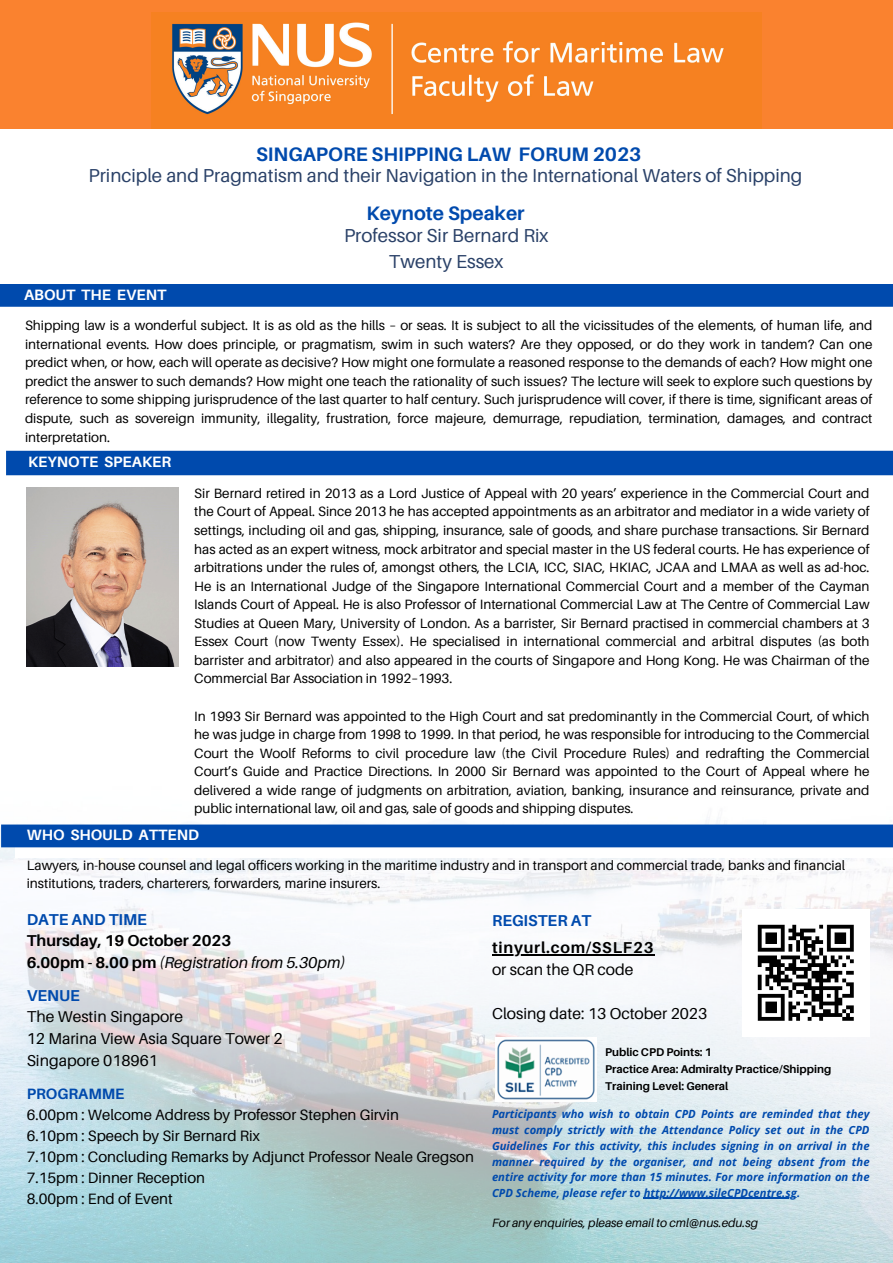
<style>
.page{position:relative;width:893px;height:1263px;background:#fff}
.page>*{position:absolute;margin:0;border:0;box-sizing:border-box;transform-origin:0 0}
.t1{font:700 19.5px "Aileron";color:#004aad}
.t2{font:18.75px "Aileron";color:#2a4168}
.t3{font:15.75px "Aileron";color:#000}
.t4{font:italic 15.75px "Aileron";color:#000}
.t5{font:700 15.75px "Aileron";color:#004aad}
.t6{font:700 15.75px "Aileron";color:#000}
.t7{font:700 15.75px "Aileron";letter-spacing:.05em;color:#000}
.t8{font:15px "Aileron";color:#000}
.t9{font:700 15px "Aileron";color:#fff}
.t10{font:700 15px "Aileron";color:#004aad}
.t11{font:13.5px/18.6px "Aileron";color:#000;text-align:justify}
.t12{font:italic 12px "Aileron";color:#000}
.t13{font:italic 700 11.25px/15.8px "Open Sans";color:#004aad;text-align:justify}
.t14{font:700 11.25px "Aileron";color:#000}
.s1{font-weight:700;font-style:normal}
</style>
<div class="page">
<img style="left:0;top:820px;width:893px;height:443px">
<div style="left:0;top:0;width:893px;height:129px;background:#fa822f"></div>
<img style="left:151px;top:12px;width:610px;height:117px">
<div style="left:0;top:284px;width:893px;height:23px;background:#004aad"></div>
<div style="left:16px;top:839px;width:877px;height:19px;background:#fff"></div>
<div style="left:1px;top:824px;width:892px;height:23px;background:#004aad"></div>
<img style="left:495px;top:1037px;width:102px;height:64px">
<img style="left:742px;top:909px;width:127px;height:127px">
<img style="left:27px;top:487px;width:151px;height:179px">
<div style="left:6px;top:451px;width:887px;height:24px;background:#004aad"></div>
<hr style="left:492px;top:954px;width:162px;height:2px;background:#000">
<hr style="left:644px;top:1198px;width:153px;height:1px;background:#004aad">
<p class="t1" style="left:256px;top:142px;width:387px">SINGAPORE SHIPPING LAW FORUM 2023</p>
<p class="t2" style="left:88px;top:163px;width:715px">Principle and Pragmatism and their Navigation in the International Waters of Shipping</p>
<p class="t1" style="left:366px;top:201px;width:160px">Keynote Speaker</p>
<p class="t2" style="left:344px;top:224px;width:206px">Professor Sir Bernard Rix</p>
<p class="t2" style="left:389px;top:249px;width:116px">Twenty Essex</p>
<p class="t9" style="left:24px;top:286px;width:144px">ABOUT THE EVENT</p>
<p class="t11" style="left:25px;top:316px;width:849px">Shipping law is a wonderful subject. It is as old as the hills – or seas. It is subject to all the vicissitudes of the elements, of human life, and international events. How does principle, or pragmatism, swim in such waters? Are they opposed, or do they work in tandem? Can one predict when, or how, each will operate as decisive? How might one formulate a reasoned response to the demands of each? How might one predict the answer to such demands? How might one teach the rationality of such issues? The lecture will seek to explore such questions by reference to some shipping jurisprudence of the last quarter to half century. Such jurisprudence will cover, if there is time, significant areas of dispute, such as sovereign immunity, illegality, frustration, force majeure, demurrage, repudiation, termination, damages, and contract interpretation.</p>
<p class="t9" style="left:28px;top:452px;width:145px">KEYNOTE SPEAKER</p>
<p class="t11" style="left:194px;top:483px;width:677px">Sir Bernard retired in 2013 as a Lord Justice of Appeal with 20 years’ experience in the Commercial Court and the Court of Appeal. Since 2013 he has accepted appointments as an arbitrator and mediator in a wide variety of settings, including oil and gas, shipping, insurance, sale of goods, and share purchase transactions. Sir Bernard has acted as an expert witness, mock arbitrator and special master in the US federal courts. He has experience of arbitrations under the rules of, amongst others, the LCIA, ICC, SIAC, HKIAC, JCAA and LMAA as well as ad-hoc.<br>He is an International Judge of the Singapore International Commercial Court and a member of the Cayman Islands Court of Appeal. He is also Professor of International Commercial Law at The Centre of Commercial Law Studies at Queen Mary, University of London. As a barrister, Sir Bernard practised in commercial chambers at 3<br>Essex Court (now Twenty Essex). He specialised in international commercial and arbitral disputes (as both barrister and arbitrator) and also appeared in the courts of Singapore and Hong Kong. He was Chairman of the Commercial Bar Association in 1992–1993.</p>
<p class="t11" style="left:194px;top:706px;width:677px">In 1993 Sir Bernard was appointed to the High Court and sat predominantly in the Commercial Court, of which he was judge in charge from 1998 to 1999. In that period, he was responsible for introducing to the Commercial Court the Woolf Reforms to civil procedure law (the Civil Procedure Rules) and redrafting the Commercial Court’s Guide and Practice Directions. In 2000 Sir Bernard was appointed to the Court of Appeal where he delivered a wide range of judgments on arbitration, aviation, banking, insurance and reinsurance, private and public international law, oil and gas, sale of goods and shipping disputes.</p>
<p class="t9" style="left:27px;top:825px;width:174px">WHO SHOULD ATTEND</p>
<p class="t11" style="left:27px;top:855px;width:820px">Lawyers, in-house counsel and legal officers working in the maritime industry and in transport and commercial trade, banks and financial institutions, traders, charterers, forwarders, marine insurers.</p>
<p class="t5" style="left:27px;top:909px;width:122px">DATE AND TIME</p>
<p class="t6" style="left:27px;top:931px;width:206px">Thursday, 19 October 2023</p>
<p class="t4" style="left:27px;top:953px;width:320px"><span class="s1">6.00pm - 8.00 pm</span> (Registration from 5.30pm)</p>
<p class="t5" style="left:27px;top:985px;width:55px">VENUE</p>
<p class="t3" style="left:27px;top:1007px;width:158px">The Westin Singapore</p>
<p class="t3" style="left:27px;top:1029px;width:257px">12 Marina View Asia Square Tower 2</p>
<p class="t3" style="left:27px;top:1051px;width:133px">Singapore 018961</p>
<p class="t10" style="left:27px;top:1085px;width:99px">PROGRAMME</p>
<p class="t8" style="left:27px;top:1105px;width:374px">6.00pm : Welcome Address by Professor Stephen Girvin</p>
<p class="t8" style="left:27px;top:1126px;width:235px">6.10pm : Speech by Sir Bernard Rix</p>
<p class="t8" style="left:27px;top:1147px;width:449px">7.10pm : Concluding Remarks by Adjunct Professor Neale Gregson</p>
<p class="t8" style="left:27px;top:1168px;width:180px">7.15pm : Dinner Reception</p>
<p class="t8" style="left:27px;top:1189px;width:148px">8.00pm : End of Event</p>
<p class="t5" style="left:492px;top:911px;width:101px">REGISTER AT</p>
<p class="t7" style="left:492px;top:938px;width:163px">tinyurl.com/SSLF23</p>
<p class="t3" style="left:492px;top:960px;width:143px">or scan the QR code</p>
<p class="t3" style="left:492px;top:1003px;width:217px">Closing date: 13 October 2023</p>
<p class="t14" style="left:605px;top:1045px;width:108px">Public CPD Points: 1</p>
<p class="t14" style="left:605px;top:1062px;width:228px">Practice Area: Admiralty Practice/Shipping</p>
<p class="t14" style="left:605px;top:1079px;width:125px">Training Level: General</p>
<p class="t13" style="left:492px;top:1106px;width:379px">Participants who wish to obtain CPD Points are reminded that they must comply strictly with the Attendance Policy set out in the CPD Guidelines For this activity, this includes signing in on arrival in the manner required by the organiser, and not being absent from the entire activity for more than 15 minutes. For more information on the CPD Scheme, please refer to http://www.sileCPDcentre.sg.</p>
<p class="t12" style="left:492px;top:1215px;width:268px">For any enquiries, please email to cml@nus.edu.sg</p>
</div>
